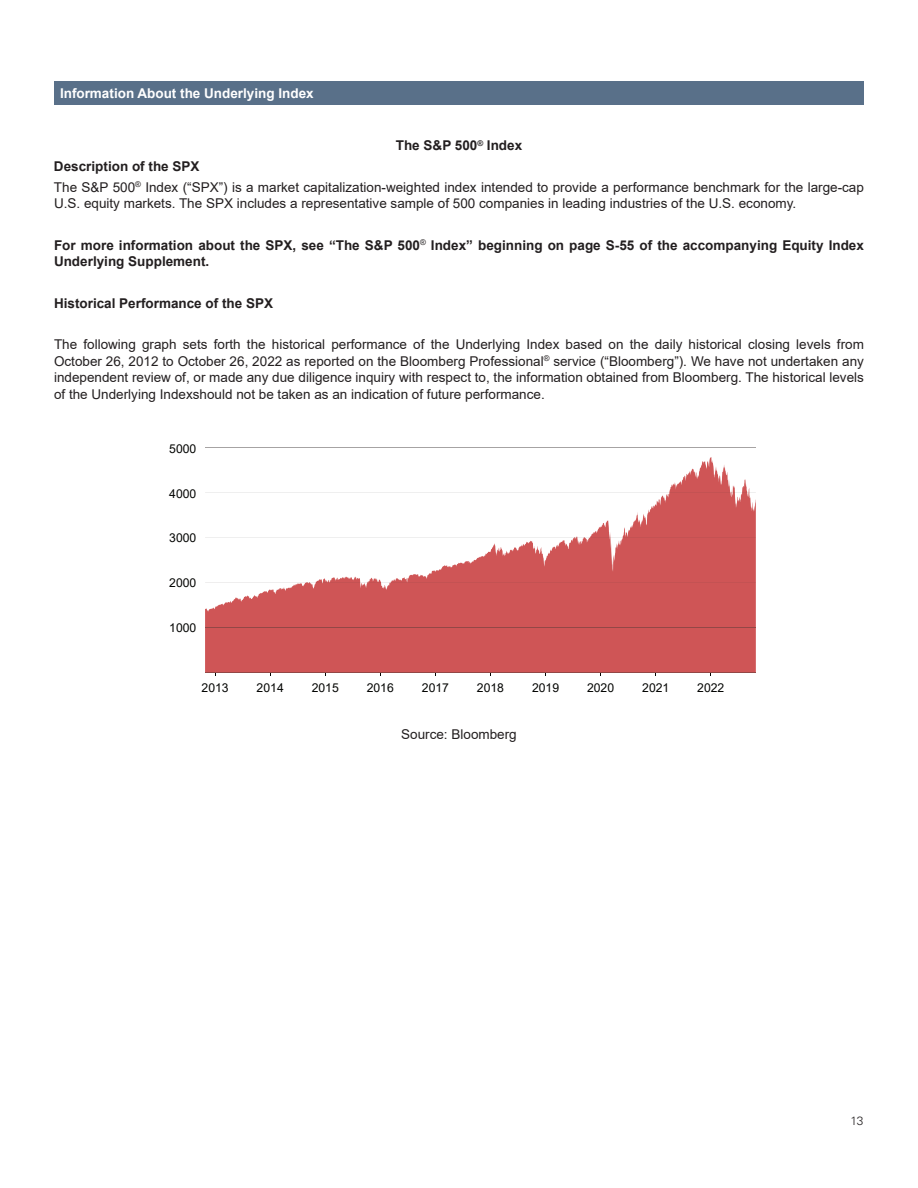
<style>
.page{position:relative;width:918px;height:1188px;background:#fff}
.page>*{position:absolute;margin:0;border:0;box-sizing:border-box;transform-origin:0 0}
.t1{font:13.5px/16.5px "Arial";color:#231f20}
.t2{font:700 13.5px/16.5px "Arial";color:#231f20}
.t3{font:700 13.5px "Arial";color:#fff}
.t4{font:12.15px "Arial";color:#040503}
.t5{font:300 12px "Univers";color:#231f20}
.s1{font-weight:700}
</style>
<div class="page">
<div style="left:54px;top:81px;width:810px;height:24px;background:#597089"></div>
<svg style="left:205px;top:457px;width:551px;height:215px;fill:#cf5556"></svg>
<hr style="left:205px;top:672px;width:551px;height:1px;background:#934746">
<hr style="left:205px;top:627px;width:551px;height:1px;background:#934746">
<svg style="left:205px;top:582px;width:551px;height:1px"></svg>
<svg style="left:205px;top:538px;width:551px;height:1px"></svg>
<svg style="left:205px;top:493px;width:551px;height:1px"></svg>
<hr style="left:669px;top:493px;width:61px;height:1px;background:#934746">
<hr style="left:205px;top:448px;width:551px;height:1px;background:#a6a3a3">
<p class="t3" style="left:60px;top:83px;width:255px">Information About the Underlying Index</p>
<p class="t2" style="left:396px;top:138px;width:128px">The S&amp;P 500<sup>®</sup> Index</p>
<p class="t1" style="left:54px;top:156px;width:811px;line-height:20.7px"><span class="s1">Description of the SPX<br></span>The S&amp;P 500<sup>®</sup> Index (“SPX”) is a market capitalization-weighted index intended to provide a performance benchmark for the large-cap</p>
<p class="t1" style="left:54px;top:195px;width:744px">U.S. equity markets. The SPX includes a representative sample of 500 companies in leading industries of the U.S. economy.</p>
<p class="t2" style="left:54px;top:237px;width:812px">For more information about the SPX, see “The S&amp;P 500<sup>®</sup> Index” beginning on page S-55 of the accompanying Equity Index<br>Underlying Supplement.</p>
<p class="t2" style="left:54px;top:295px;width:221px">Historical Performance of the SPX</p>
<p class="t1" style="left:54px;top:336px;width:811px;text-align:justify">The following graph sets forth the historical performance of the Underlying Index based on the daily historical closing levels from October 26, 2012 to October 26, 2022 as reported on the Bloomberg Professional<sup>®</sup> service (“Bloomberg”). We have not undertaken any independent review of, or made any due diligence inquiry with respect to, the information obtained from Bloomberg. The historical levels of the Underlying Indexshould not be taken as an indication of future performance.</p>
<p class="t4" style="left:169px;top:440px;width:29px">5000</p>
<p class="t4" style="left:169px;top:485px;width:29px">4000</p>
<p class="t4" style="left:169px;top:530px;width:29px">3000</p>
<p class="t4" style="left:169px;top:575px;width:29px">2000</p>
<p class="t4" style="left:169px;top:620px;width:29px">1000</p>
<p class="t4" style="left:202px;top:680px;width:29px">2013</p>
<p class="t4" style="left:257px;top:680px;width:29px">2014</p>
<p class="t4" style="left:312px;top:680px;width:29px">2015</p>
<p class="t4" style="left:367px;top:680px;width:29px">2016</p>
<p class="t4" style="left:422px;top:680px;width:29px">2017</p>
<p class="t4" style="left:477px;top:680px;width:29px">2018</p>
<p class="t4" style="left:532px;top:680px;width:29px">2019</p>
<p class="t4" style="left:587px;top:680px;width:29px">2020</p>
<p class="t4" style="left:642px;top:680px;width:29px">2021</p>
<p class="t4" style="left:697px;top:680px;width:29px">2022</p>
<p class="t1" style="left:401px;top:726px;width:117px">Source: Bloomberg</p>
<p class="t5" style="left:850px;top:1114px;width:15px">13</p>
</div>
